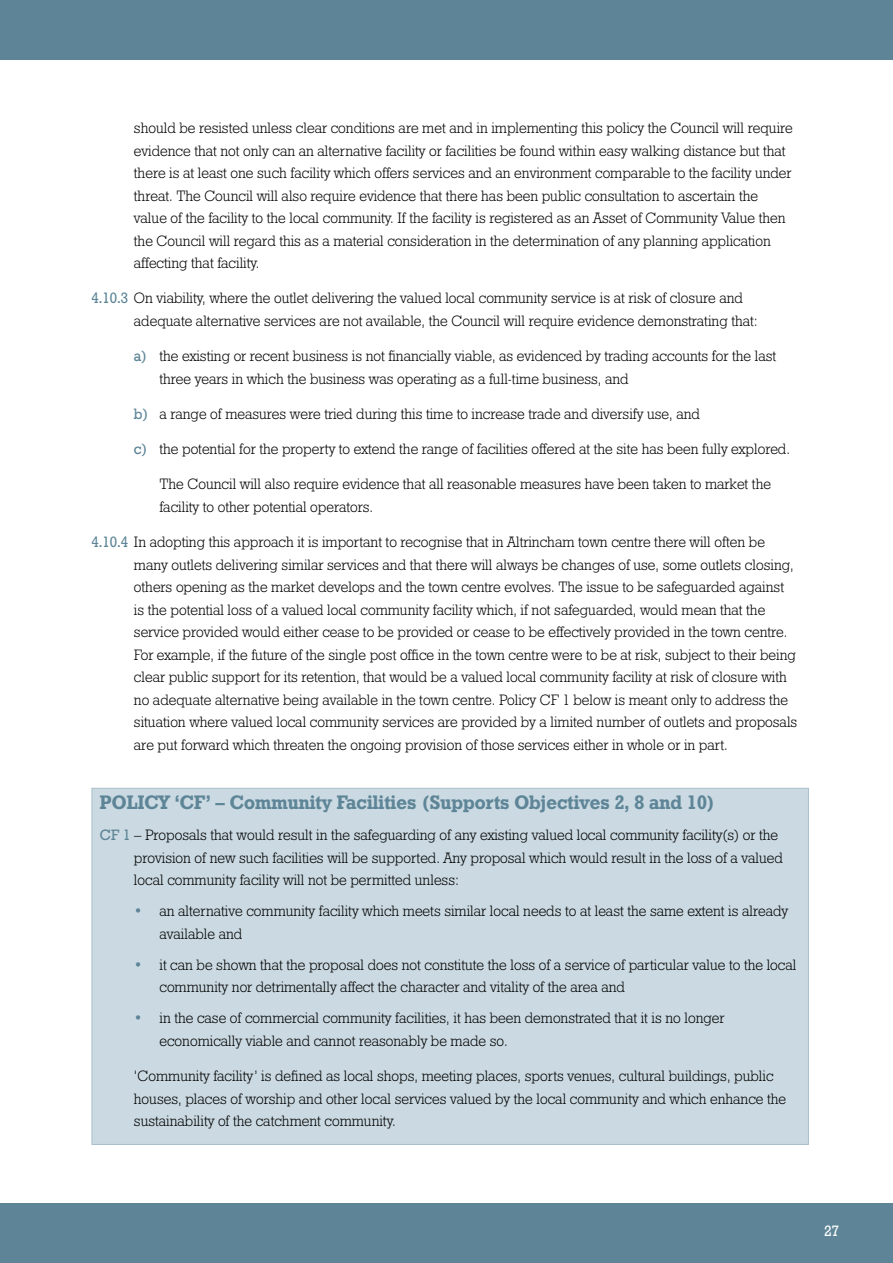
<style>
.page{position:relative;width:893px;height:1263px;background:#fff}
.page>*{position:absolute;margin:0;border:0;box-sizing:border-box;transform-origin:0 0}
.t1{font:19.5px "Geometric Slab 712 BT Bold A";color:#5e8597}
.t2{font:15px/22.5px "Geometric Slab 712 BT Light A";color:#000}
.t3{font:15px "Geometric Slab 712 BT Medium A";color:#fff}
.s1{font-family:"Geometric Slab 712 BT Medium A";color:#5e8597}
</style>
<div class="page">
<div style="left:0;top:0;width:893px;height:60px;background:#5e8597"></div>
<div style="left:0;top:1203px;width:893px;height:60px;background:#5e8597"></div>
<div style="left:91px;top:788px;width:718px;height:357px;background:#cbdae2;border:1px solid #abc1ce"></div>
<p class="t2" style="left:134px;top:116px;width:660px">should be resisted unless clear conditions are met and in implementing this policy the Council will require evidence that not only can an alternative facility or facilities be found within easy walking distance but that there is at least one such facility which offers services and an environment comparable to the facility under threat. The Council will also require evidence that there has been public consultation to ascertain the value of the facility to the local community. If the facility is registered as an Asset of Community Value then the Council will regard this as a material consideration in the determination of any planning application affecting that facility.</p>
<p class="t2" style="left:134px;top:287px;width:625px;text-indent:-43px"><span class="s1">4.10.3</span> On viability, where the outlet delivering the valued local community service is at risk of closure and adequate alternative services are not available, the Council will require evidence demonstrating that:</p>
<p class="t2" style="left:159px;top:344px;width:618px;text-indent:-26px"><span class="s1">a)</span> the existing or recent business is not financially viable, as evidenced by trading accounts for the last three years in which the business was operating as a full-time business, and</p>
<p class="t2" style="left:134px;top:402px;width:567px"><span class="s1">b)</span> a range of measures were tried during this time to increase trade and diversify use, and</p>
<p class="t2" style="left:134px;top:437px;width:657px"><span class="s1">c)</span> the potential for the property to extend the range of facilities offered at the site has been fully explored.</p>
<p class="t2" style="left:159px;top:473px;width:613px">The Council will also require evidence that all reasonable measures have been taken to market the facility to other potential operators.</p>
<p class="t2" style="left:134px;top:530px;width:665px;text-indent:-43px"><span class="s1">4.10.4</span> In adopting this approach it is important to recognise that in Altrincham town centre there will often be many outlets delivering similar services and that there will always be changes of use, some outlets closing, others opening as the market develops and the town centre evolves. The issue to be safeguarded against is the potential loss of a valued local community facility which, if not safeguarded, would mean that the service provided would either cease to be provided or cease to be effectively provided in the town centre.<br>For example, if the future of the single post office in the town centre were to be at risk, subject to their being clear public support for its retention, that would be a valued local community facility at risk of closure with no adequate alternative being available in the town centre. Policy CF 1 below is meant only to address the situation where valued local community services are provided by a limited number of outlets and proposals are put forward which threaten the ongoing provision of those services either in whole or in part.</p>
<h1 class="t1" style="left:100px;top:790px;width:616px">POLICY ‘CF’ – Community Facilities (Supports Objectives 2, 8 and 10)</h1>
<p class="t2" style="left:134px;top:824px;width:650px;text-indent:-34px"><span class="s1">CF 1</span> – Proposals that would result in the safeguarding of any existing valued local community facility(s) or the provision of new such facilities will be supported. Any proposal which would result in the loss of a valued local community facility will not be permitted unless:</p>
<p class="t2" style="left:159px;top:900px;width:630px;text-indent:-26px"><span class="s1">•</span> an alternative community facility which meets similar local needs to at least the same extent is already available and</p>
<p class="t2" style="left:159px;top:953px;width:638px;text-indent:-26px"><span class="s1">•</span> it can be shown that the proposal does not constitute the loss of a service of particular value to the local community nor detrimentally affect the character and vitality of the area and</p>
<p class="t2" style="left:159px;top:1007px;width:567px;text-indent:-26px"><span class="s1">•</span> in the case of commercial community facilities, it has been demonstrated that it is no longer economically viable and cannot reasonably be made so.</p>
<p class="t2" style="left:134px;top:1064px;width:654px">‘Community facility’ is defined as local shops, meeting places, sports venues, cultural buildings, public houses, places of worship and other local services valued by the local community and which enhance the sustainability of the catchment community.</p>
<p class="t3" style="left:825px;top:1222px;width:16px">27</p>
</div>
